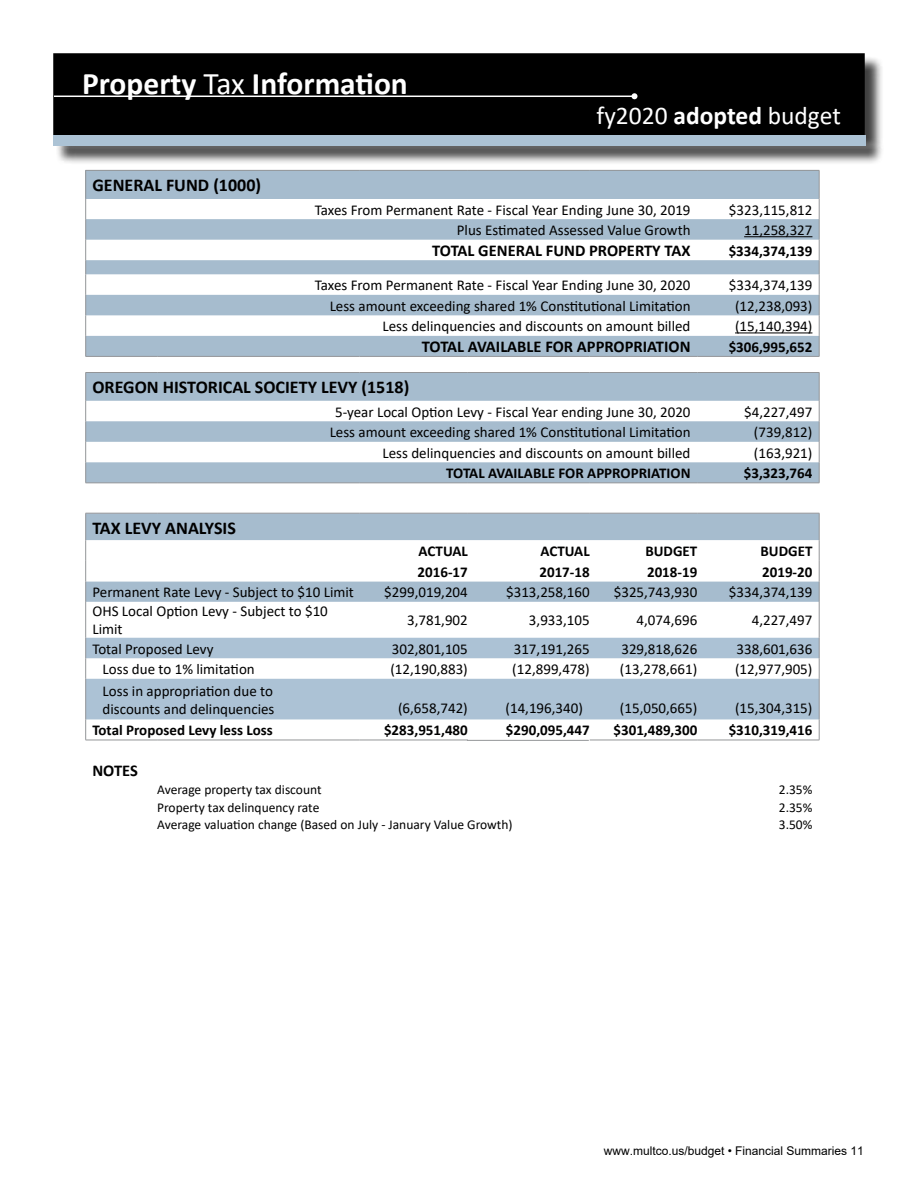
<style>
.page{position:relative;width:918px;height:1188px;background:#fff}
.page>*{position:absolute;margin:0;border:0;box-sizing:border-box;transform-origin:0 0}
.t1{font:700 31.5px "Calibri";color:#fff}
.t2{font:25.5px "Calibri";color:#fff}
.t3{font:700 18px "Calibri";color:#000}
.t4{font:700 16.5px "Calibri";color:#000}
.t5{font:15px/18px "Calibri";color:#000}
.t6{font:700 15px "Calibri";color:#000}
.t7{font:13.5px "Calibri";color:#000}
.t8{font:12px "Arial";color:#000}
.s1{font-weight:400}
.s2{font-weight:700}
</style>
<div class="page">
<div style="left:54px;top:54px;width:810px;height:80px;background:#000"></div>
<div style="left:53px;top:53px;width:812px;height:82px;border:2px solid #000"></div>
<hr style="left:54px;top:96px;width:580px;height:1px;background:#fff">
<svg style="left:632px;top:93px;width:6px;height:6px"></svg>
<div style="left:56px;top:138px;width:828px;height:27px;background:#000;opacity:.75"></div>
<div style="left:53px;top:135px;width:812px;height:10px;background:#acc3d5"></div>
<div style="left:86px;top:170px;width:733px;height:29px;background:#a6bcce"></div>
<svg style="left:86px;top:219px;width:733px;height:264px;fill:#a6bcce"></svg>
<svg style="left:86px;top:512px;width:733px;height:126px"></svg>
<svg style="left:86px;top:638px;width:733px;height:81px;fill:#acc2d5"></svg>
<hr style="left:86px;top:170px;width:71px;height:1px;background:#939598">
<hr style="left:157px;top:170px;width:202px;height:1px;background:#939598">
<hr style="left:359px;top:170px;width:109px;height:1px;background:#939598">
<hr style="left:468px;top:170px;width:122px;height:1px;background:#939598">
<hr style="left:590px;top:170px;width:107px;height:1px;background:#939598">
<hr style="left:697px;top:170px;width:122px;height:1px;background:#939598">
<svg style="left:85px;top:171px;width:1px;height:185px"></svg>
<svg style="left:819px;top:171px;width:1px;height:185px"></svg>
<hr style="left:86px;top:356px;width:71px;height:1px;background:#939598">
<hr style="left:157px;top:356px;width:202px;height:1px;background:#939598">
<hr style="left:359px;top:356px;width:109px;height:1px;background:#939598">
<hr style="left:468px;top:356px;width:122px;height:1px;background:#939598">
<hr style="left:590px;top:356px;width:107px;height:1px;background:#939598">
<hr style="left:697px;top:356px;width:122px;height:1px;background:#939598">
<hr style="left:86px;top:372px;width:71px;height:1px;background:#939598">
<hr style="left:157px;top:372px;width:202px;height:1px;background:#939598">
<hr style="left:359px;top:372px;width:109px;height:1px;background:#939598">
<hr style="left:468px;top:372px;width:122px;height:1px;background:#939598">
<hr style="left:590px;top:372px;width:107px;height:1px;background:#939598">
<hr style="left:697px;top:372px;width:122px;height:1px;background:#939598">
<svg style="left:85px;top:373px;width:1px;height:110px"></svg>
<svg style="left:819px;top:373px;width:1px;height:110px"></svg>
<hr style="left:86px;top:483px;width:71px;height:1px;background:#939598">
<hr style="left:157px;top:483px;width:202px;height:1px;background:#939598">
<hr style="left:359px;top:483px;width:109px;height:1px;background:#939598">
<hr style="left:468px;top:483px;width:122px;height:1px;background:#939598">
<hr style="left:590px;top:483px;width:107px;height:1px;background:#939598">
<hr style="left:697px;top:483px;width:122px;height:1px;background:#939598">
<svg style="left:85px;top:513px;width:1px;height:89px"></svg>
<svg style="left:819px;top:513px;width:1px;height:89px"></svg>
<hr style="left:85px;top:602px;width:1px;height:36px;background:#939598">
<hr style="left:819px;top:602px;width:1px;height:36px;background:#939598">
<svg style="left:85px;top:638px;width:1px;height:41px"></svg>
<svg style="left:819px;top:638px;width:1px;height:41px"></svg>
<hr style="left:85px;top:679px;width:1px;height:40px;background:#939598">
<hr style="left:819px;top:679px;width:1px;height:40px;background:#939598">
<svg style="left:85px;top:719px;width:1px;height:21px"></svg>
<hr style="left:467px;top:740px;width:122px;height:1px;background:#939598">
<svg style="left:819px;top:719px;width:1px;height:21px"></svg>
<hr style="left:86px;top:740px;width:71px;height:1px;background:#939598">
<hr style="left:157px;top:740px;width:202px;height:1px;background:#939598">
<hr style="left:359px;top:740px;width:109px;height:1px;background:#939598">
<hr style="left:590px;top:740px;width:107px;height:1px;background:#939598">
<hr style="left:697px;top:740px;width:122px;height:1px;background:#939598">
<hr style="left:86px;top:513px;width:71px;height:1px;background:#939598">
<hr style="left:157px;top:513px;width:202px;height:1px;background:#939598">
<hr style="left:359px;top:513px;width:109px;height:1px;background:#939598">
<hr style="left:468px;top:513px;width:122px;height:1px;background:#939598">
<hr style="left:590px;top:513px;width:107px;height:1px;background:#939598">
<hr style="left:697px;top:513px;width:122px;height:1px;background:#939598">
<hr style="left:744px;top:236px;width:68px;height:1px;background:#000">
<hr style="left:735px;top:332px;width:77px;height:1px;background:#000">
<h1 class="t1" style="left:82px;top:61px;width:327px">Property <span class="s1">Tax</span> Information</h1>
<p class="t3" style="left:92px;top:173px;width:170px">GENERAL FUND (1000)</p>
<h2 class="t2" style="left:597px;top:98px;width:246px">fy2020 <span class="s2">adopted</span> budget</h2>
<p class="t5" style="left:315px;top:200px;width:377px">Taxes From Permanent Rate - Fiscal Year Ending June 30, 2019</p>
<p class="t5" style="left:729px;top:200px;width:85px">$323,115,812</p>
<p class="t5" style="left:457px;top:221px;width:235px">Plus Estimated Assessed Value Growth</p>
<p class="t5" style="left:744px;top:221px;width:70px">11,258,327</p>
<p class="t4" style="left:432px;top:239px;width:260px">TOTAL GENERAL FUND PROPERTY TAX</p>
<p class="t6" style="left:729px;top:240px;width:85px">$334,374,139</p>
<p class="t5" style="left:315px;top:276px;width:377px">Taxes From Permanent Rate - Fiscal Year Ending June 30, 2020</p>
<p class="t5" style="left:729px;top:276px;width:85px">$334,374,139</p>
<p class="t5" style="left:330px;top:296px;width:362px">Less amount exceeding shared 1% Constitutional Limitation</p>
<p class="t5" style="left:735px;top:296px;width:79px">(12,238,093)</p>
<p class="t5" style="left:383px;top:317px;width:310px">Less delinquencies and discounts on amount billed</p>
<p class="t5" style="left:735px;top:317px;width:79px">(15,140,394)</p>
<p class="t4" style="left:422px;top:335px;width:270px">TOTAL AVAILABLE FOR APPROPRIATION</p>
<p class="t6" style="left:729px;top:336px;width:85px">$306,995,652</p>
<p class="t3" style="left:92px;top:375px;width:318px">OREGON HISTORICAL SOCIETY LEVY (1518)</p>
<p class="t5" style="left:335px;top:402px;width:357px">5-year Local Option Levy - Fiscal Year ending June 30, 2020</p>
<p class="t5" style="left:744px;top:402px;width:70px">$4,227,497</p>
<p class="t5" style="left:330px;top:423px;width:362px">Less amount exceeding shared 1% Constitutional Limitation</p>
<p class="t5" style="left:754px;top:423px;width:60px">(739,812)</p>
<p class="t5" style="left:383px;top:443px;width:310px">Less delinquencies and discounts on amount billed</p>
<p class="t5" style="left:754px;top:443px;width:60px">(163,921)</p>
<p class="t6" style="left:446px;top:463px;width:246px">TOTAL AVAILABLE FOR APPROPRIATION</p>
<p class="t6" style="left:744px;top:463px;width:70px">$3,323,764</p>
<p class="t3" style="left:92px;top:515px;width:145px">TAX LEVY ANALYSIS</p>
<p class="t6" style="left:419px;top:541px;width:51px">ACTUAL</p>
<p class="t6" style="left:541px;top:541px;width:51px">ACTUAL</p>
<p class="t6" style="left:645px;top:541px;width:53px">BUDGET</p>
<p class="t6" style="left:760px;top:541px;width:53px">BUDGET</p>
<p class="t6" style="left:418px;top:561px;width:52px">2016-17</p>
<p class="t6" style="left:539px;top:561px;width:52px">2017-18</p>
<p class="t6" style="left:647px;top:561px;width:52px">2018-19</p>
<p class="t6" style="left:762px;top:561px;width:52px">2019-20</p>
<p class="t5" style="left:92px;top:583px;width:263px">Permanent Rate Levy - Subject to $10 Limit</p>
<p class="t5" style="left:384px;top:583px;width:85px">$299,019,204</p>
<p class="t5" style="left:506px;top:583px;width:85px">$313,258,160</p>
<p class="t5" style="left:614px;top:583px;width:85px">$325,743,930</p>
<p class="t5" style="left:729px;top:583px;width:85px">$334,374,139</p>
<p class="t5" style="left:92px;top:602px;width:237px">OHS Local Option Levy - Subject to $10<br>Limit</p>
<p class="t5" style="left:407px;top:611px;width:62px">3,781,902</p>
<p class="t5" style="left:529px;top:611px;width:62px">3,933,105</p>
<p class="t5" style="left:637px;top:611px;width:62px">4,074,696</p>
<p class="t5" style="left:752px;top:611px;width:62px">4,227,497</p>
<p class="t5" style="left:92px;top:639px;width:123px">Total Proposed Levy</p>
<p class="t5" style="left:392px;top:639px;width:77px">302,801,105</p>
<p class="t5" style="left:514px;top:639px;width:77px">317,191,265</p>
<p class="t5" style="left:621px;top:639px;width:77px">329,818,626</p>
<p class="t5" style="left:737px;top:639px;width:77px">338,601,636</p>
<p class="t5" style="left:103px;top:660px;width:154px">Loss due to 1% limitation</p>
<p class="t5" style="left:390px;top:660px;width:79px">(12,190,883)</p>
<p class="t5" style="left:512px;top:660px;width:79px">(12,899,478)</p>
<p class="t5" style="left:620px;top:660px;width:79px">(13,278,661)</p>
<p class="t5" style="left:735px;top:660px;width:79px">(12,977,905)</p>
<p class="t5" style="left:103px;top:681px;width:173px">Loss in appropriation due to discounts and delinquencies</p>
<p class="t5" style="left:398px;top:698px;width:71px">(6,658,742)</p>
<p class="t5" style="left:506px;top:698px;width:79px">(14,196,340)</p>
<p class="t5" style="left:620px;top:698px;width:79px">(15,050,665)</p>
<p class="t5" style="left:735px;top:698px;width:79px">(15,304,315)</p>
<p class="t6" style="left:92px;top:720px;width:182px">Total Proposed Levy less Loss</p>
<p class="t6" style="left:384px;top:720px;width:85px">$283,951,480</p>
<p class="t6" style="left:506px;top:720px;width:85px">$290,095,447</p>
<p class="t6" style="left:614px;top:720px;width:85px">$301,489,300</p>
<p class="t6" style="left:729px;top:720px;width:85px">$310,319,416</p>
<p class="t4" style="left:92px;top:758px;width:47px">NOTES</p>
<p class="t7" style="left:157px;top:780px;width:166px">Average property tax discount</p>
<p class="t7" style="left:779px;top:780px;width:35px">2.35%</p>
<p class="t7" style="left:157px;top:798px;width:164px">Property tax delinquency rate</p>
<p class="t7" style="left:779px;top:798px;width:35px">2.35%</p>
<p class="t7" style="left:157px;top:815px;width:357px">Average valuation change (Based on July - January Value Growth)</p>
<p class="t7" style="left:779px;top:815px;width:35px">3.50%</p>
<p class="t8" style="left:604px;top:1143px;width:262px">www.multco.us/budget • Financial Summaries 11</p>
</div>
